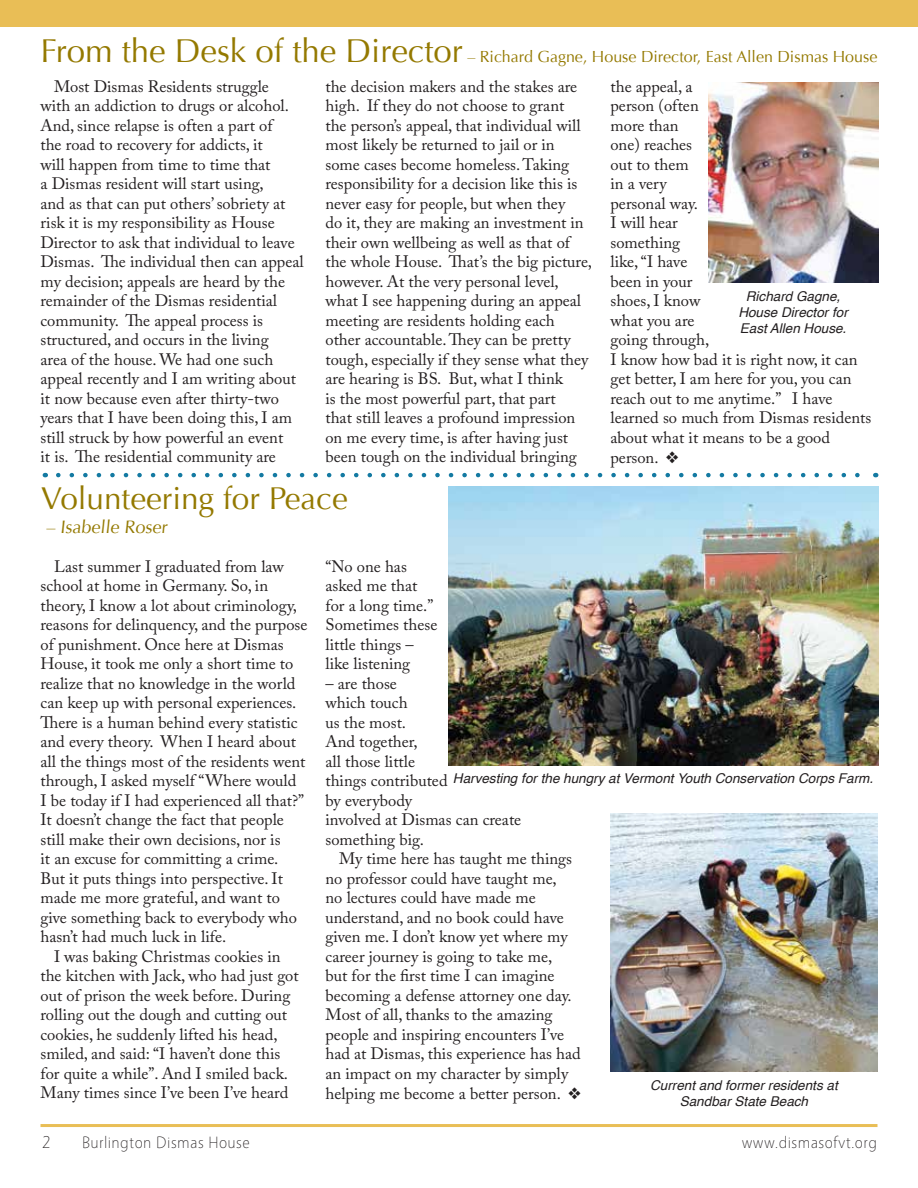
<style>
.page{position:relative;width:918px;height:1188px;background:#fff}
.page>*{position:absolute;margin:0;border:0;box-sizing:border-box;transform-origin:0 0}
.t1{font:31.5px "Optima";color:#947900}
.t2{font:18px "Optima";color:#947900}
.t3{font:300 18px "Vegur";color:#231f20}
.t4{font:16.5px/19.5px "Adobe Caslon Pro";color:#231f20}
.t5{font:300 16.5px "Vegur";letter-spacing:.025em;color:#231f20}
.t6{font:16.05px "Optima";color:#947900}
.t7{font:italic 13.5px/16.2px "Helvetica";color:#231f20;text-align:center}
.s1{font-size:33px}
</style>
<div class="page">
<div style="left:0;top:0;width:918px;height:27px;background:#e9be56"></div>
<hr style="left:40px;top:1124px;width:838px;height:3px;background:#e9be56">
<svg style="left:58px;top:473px;width:802px;height:4px"></svg>
<img style="left:610px;top:813px;width:267px;height:258px">
<img style="left:709px;top:83px;width:169px;height:199px">
<img style="left:449px;top:486px;width:429px;height:279px">
<p class="t6" style="left:40px;top:48px;width:838px"><span class="s1">From the Desk of the Director</span> – Richard Gagne, House Director, East Allen Dismas House</p>
<p class="t4" style="left:326px;top:76px;width:268px">the decision makers and the stakes are high. If they do not choose to grant<br>the person’s appeal, that individual will most likely be returned to jail or in some cases become homeless. Taking responsibility for a decision like this is never easy for people, but when they<br>do it, they are making an investment in their own wellbeing as well as that of the whole House. That’s the big picture, however. At the very personal level, what I see happening during an appeal meeting are residents holding each other accountable. They can be pretty tough, especially if they sense what they are hearing is BS. But, what I think<br>is the most powerful part, that part<br>that still leaves a profound impression on me every time, is after having just been tough on the individual bringing</p>
<h1 class="t1" style="left:41px;top:480px;width:308px">Volunteering for Peace</h1>
<p class="t2" style="left:46px;top:517px;width:125px">– Isabelle Roser</p>
<p class="t4" style="left:54px;top:556px;width:231px">Last summer I graduated from law</p>
<p class="t4" style="left:41px;top:576px;width:229px">school at home in Germany. So, in</p>
<p class="t4" style="left:41px;top:595px;width:258px">theory, I know a lot about criminology,</p>
<p class="t4" style="left:41px;top:615px;width:269px">reasons for delinquency, and the purpose</p>
<p class="t4" style="left:41px;top:634px;width:245px">of punishment. Once here at Dismas</p>
<p class="t4" style="left:41px;top:654px;width:254px">House, it took me only a short time to</p>
<p class="t4" style="left:41px;top:673px;width:257px">realize that no knowledge in the world</p>
<p class="t4" style="left:41px;top:693px;width:257px">can keep up with personal experiences.</p>
<p class="t4" style="left:41px;top:712px;width:259px">There is a human behind every statistic</p>
<p class="t4" style="left:41px;top:732px;width:257px">and every theory. When I heard about</p>
<p class="t4" style="left:41px;top:751px;width:267px">all the things most of the residents went</p>
<p class="t4" style="left:41px;top:771px;width:257px">through, I asked myself “Where would</p>
<p class="t4" style="left:41px;top:790px;width:265px">I be today if I had experienced all that?”</p>
<p class="t4" style="left:41px;top:810px;width:245px">It doesn’t change the fact that people</p>
<p class="t4" style="left:41px;top:829px;width:242px">still make their own decisions, nor is</p>
<p class="t4" style="left:41px;top:849px;width:239px">it an excuse for committing a crime.</p>
<p class="t4" style="left:41px;top:868px;width:244px">But it puts things into perspective. It</p>
<p class="t4" style="left:41px;top:888px;width:241px">made me more grateful, and want to</p>
<p class="t4" style="left:41px;top:907px;width:258px">give something back to everybody who</p>
<p class="t4" style="left:41px;top:927px;width:187px">hasn’t had much luck in life.</p>
<p class="t4" style="left:54px;top:946px;width:228px">I was baking Christmas cookies in</p>
<p class="t4" style="left:41px;top:966px;width:260px">the kitchen with Jack, who had just got</p>
<p class="t4" style="left:41px;top:985px;width:251px">out of prison the week before. During</p>
<p class="t4" style="left:41px;top:1005px;width:248px">rolling out the dough and cutting out</p>
<p class="t4" style="left:41px;top:1024px;width:239px">cookies, he suddenly lifted his head,</p>
<p class="t4" style="left:41px;top:1044px;width:241px">smiled, and said: “I haven’t done this</p>
<p class="t4" style="left:41px;top:1063px;width:249px">for quite a while”. And I smiled back.</p>
<p class="t4" style="left:41px;top:1083px;width:249px">Many times since I’ve been I’ve heard</p>
<p class="t4" style="left:41px;top:76px;width:265px;text-indent:13px">Most Dismas Residents struggle<br>with an addiction to drugs or alcohol.<br>And, since relapse is often a part of<br>the road to recovery for addicts, it<br>will happen from time to time that<br>a Dismas resident will start using,<br>and as that can put others’ sobriety at risk it is my responsibility as House Director to ask that individual to leave Dismas. The individual then can appeal my decision; appeals are heard by the remainder of the Dismas residential community. The appeal process is structured, and occurs in the living<br>area of the house. We had one such appeal recently and I am writing about it now because even after thirty-two years that I have been doing this, I am still struck by how powerful an event<br>it is. The residential community are</p>
<p class="t4" style="left:611px;top:76px;width:262px">the appeal, a<br>person (often<br>more than<br>one) reaches<br>out to them<br>in a very<br>personal way.<br>I will hear<br>something<br>like, “I have<br>been in your<br>shoes, I know<br>what you are<br>going through,<br>I know how bad it is right now, it can get better, I am here for you, you can reach out to me anytime.” I have learned so much from Dismas residents about what it means to be a good person. ❖</p>
<p class="t7" style="left:738px;top:289px;width:111px">Richard Gagne,<br>House Director for<br>East Allen House.</p>
<p class="t4" style="left:326px;top:556px;width:113px">“No one has asked me that for a long time.”<br>Sometimes these little things – like listening</p>
<p class="t4" style="left:326px;top:673px;width:197px">– are those<br>which touch<br>us the most.<br>And together,<br>all those little<br>things contributed<br>by everybody<br>involved at Dismas can create something big.</p>
<p class="t4" style="left:326px;top:849px;width:257px;text-indent:13px">My time here has taught me things no professor could have taught me,<br>no lectures could have made me understand, and no book could have given me. I don’t know yet where my career journey is going to take me,<br>but for the first time I can imagine becoming a defense attorney one day.<br>Most of all, thanks to the amazing people and inspiring encounters I’ve had at Dismas, this experience has had an impact on my character by simply helping me become a better person. ❖</p>
<p class="t7" style="left:453px;top:771px;width:422px">Harvesting for the hungry at Vermont Youth Conservation Corps Farm.</p>
<p class="t7" style="left:650px;top:1077px;width:189px">Current and former residents at<br>Sandbar State Beach</p>
<p class="t3" style="left:42px;top:1132px;width:10px">2</p>
<p class="t5" style="left:82px;top:1133px;width:169px">Burlington Dismas House</p>
<p class="t5" style="left:742px;top:1133px;width:137px">www.dismasofvt.org</p>
</div>
